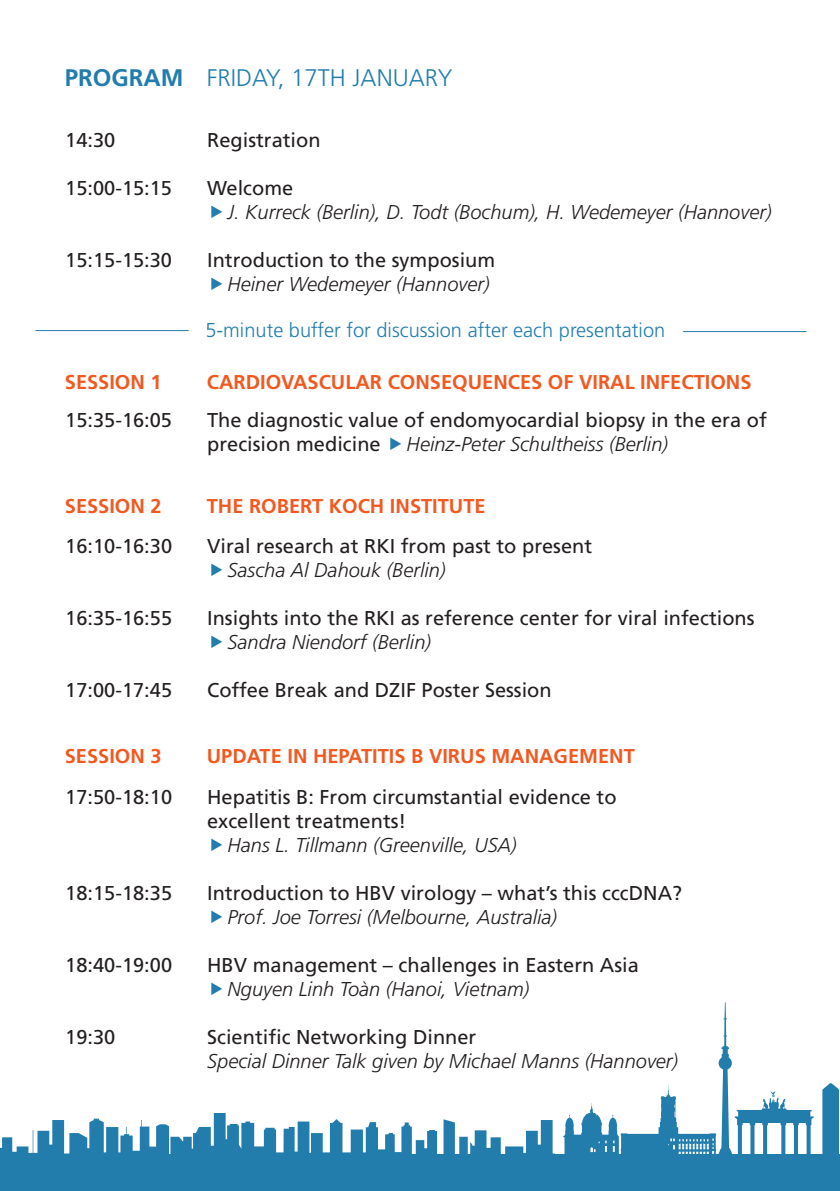
<style>
.page{position:relative;width:840px;height:1191px;background:#fff}
.page>*{position:absolute;margin:0;border:0;box-sizing:border-box;transform-origin:0 0}
.t1{font:300 24px "Frutiger LT Std";color:#227dad}
.t2{font:20px/24px "Frutiger LT Std";color:#231f20}
.t3{font:italic 300 20px "Frutiger LT Std";color:#231f20}
.t4{font:700 20px "Frutiger LT Std";color:#f15921}
.t5{font:300 20px "Frutiger LT Std";color:#227dad}
.s1{font-weight:700}
</style>
<div class="page">
<svg style="left:0;top:1113px;width:554px;height:41px"></svg>
<div style="left:0;top:1154px;width:839px;height:37px;background:#227dad"></div>
<svg style="left:822px;top:1083px;width:16px;height:71px"></svg>
<svg style="left:562px;top:1002px;width:251px;height:152px"></svg>
<hr style="left:35px;top:330px;width:153px;height:1px;background:#227dad">
<hr style="left:682px;top:331px;width:124px;height:1px;background:#227dad">
<p class="t1" style="left:65px;top:64px;width:389px"><span class="s1">PROGRAM</span> FRIDAY, 17TH JANUARY</p>
<p class="t2" style="left:65px;top:128px;width:52px">14:30</p>
<p class="t2" style="left:207px;top:128px;width:115px">Registration</p>
<p class="t2" style="left:65px;top:176px;width:108px">15:00-15:15</p>
<p class="t2" style="left:207px;top:176px;width:88px">Welcome</p>
<p class="t3" style="left:227px;top:201px;width:545px">J. Kurreck (Berlin), D. Todt (Bochum), H. Wedemeyer (Hannover)</p>
<p class="t2" style="left:65px;top:248px;width:108px">15:15-15:30</p>
<p class="t2" style="left:207px;top:248px;width:289px">Introduction to the symposium</p>
<p class="t3" style="left:227px;top:273px;width:263px">Heiner Wedemeyer (Hannover)</p>
<p class="t5" style="left:205px;top:319px;width:461px">5-minute buffer for discussion after each presentation</p>
<p class="t4" style="left:65px;top:370px;width:98px">SESSION 1</p>
<p class="t4" style="left:207px;top:370px;width:546px">CARDIOVASCULAR CONSEQUENCES OF VIRAL INFECTIONS</p>
<p class="t2" style="left:65px;top:408px;width:108px">15:35-16:05</p>
<p class="t2" style="left:207px;top:408px;width:561px">The diagnostic value of endomyocardial biopsy in the era of precision medicine</p>
<p class="t3" style="left:406px;top:433px;width:263px">Heinz-Peter Schultheiss (Berlin)</p>
<p class="t4" style="left:65px;top:494px;width:98px">SESSION 2</p>
<p class="t4" style="left:207px;top:494px;width:280px">THE ROBERT KOCH INSTITUTE</p>
<p class="t2" style="left:65px;top:534px;width:108px">16:10-16:30</p>
<p class="t2" style="left:207px;top:534px;width:386px">Viral research at RKI from past to present</p>
<p class="t3" style="left:227px;top:558px;width:219px">Sascha Al Dahouk (Berlin)</p>
<p class="t2" style="left:65px;top:606px;width:108px">16:35-16:55</p>
<p class="t2" style="left:207px;top:606px;width:548px">Insights into the RKI as reference center for viral infections</p>
<p class="t3" style="left:227px;top:630px;width:205px">Sandra Niendorf (Berlin)</p>
<p class="t2" style="left:65px;top:678px;width:108px">17:00-17:45</p>
<p class="t2" style="left:207px;top:678px;width:346px">Coffee Break and DZIF Poster Session</p>
<p class="t4" style="left:65px;top:744px;width:98px">SESSION 3</p>
<p class="t4" style="left:207px;top:744px;width:429px">UPDATE IN HEPATITIS B VIRUS MANAGEMENT</p>
<p class="t2" style="left:65px;top:785px;width:108px">17:50-18:10</p>
<p class="t2" style="left:207px;top:785px;width:410px">Hepatitis B: From circumstantial evidence to excellent treatments!</p>
<p class="t3" style="left:227px;top:834px;width:290px">Hans L. Tillmann (Greenville, USA)</p>
<p class="t2" style="left:65px;top:881px;width:108px">18:15-18:35</p>
<p class="t2" style="left:207px;top:881px;width:476px">Introduction to HBV virology – what’s this cccDNA?</p>
<p class="t3" style="left:227px;top:906px;width:331px">Prof. Joe Torresi (Melbourne, Australia)</p>
<p class="t2" style="left:65px;top:953px;width:108px">18:40-19:00</p>
<p class="t2" style="left:207px;top:953px;width:433px">HBV management – challenges in Eastern Asia</p>
<p class="t3" style="left:227px;top:978px;width:303px">Nguyen Linh Toàn (Hanoi, Vietnam)</p>
<p class="t2" style="left:65px;top:1025px;width:52px">19:30</p>
<p class="t2" style="left:207px;top:1025px;width:270px">Scientific Networking Dinner</p>
<p class="t3" style="left:207px;top:1050px;width:472px">Special Dinner Talk given by Michael Manns (Hannover)</p>
</div>
